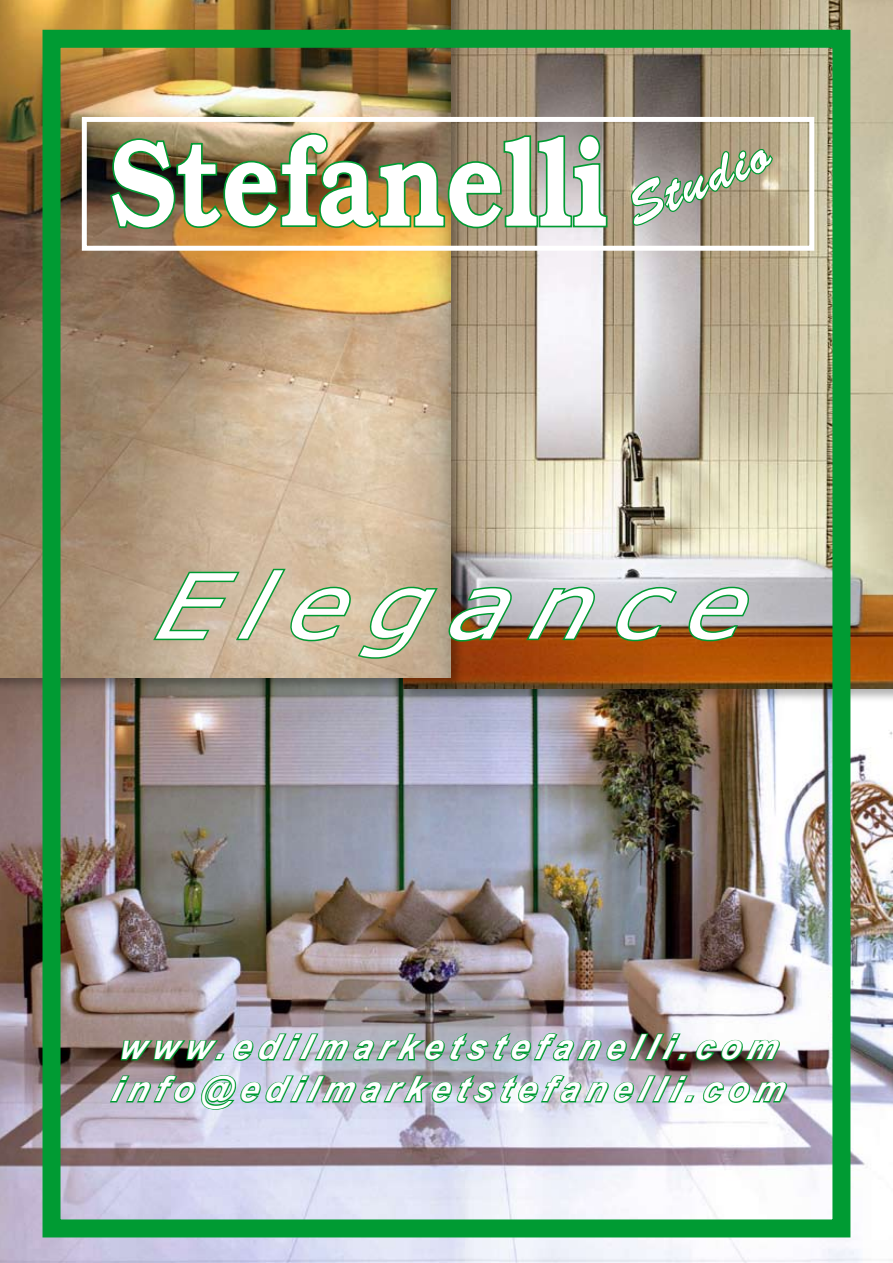
<style>
.page{position:relative;width:893px;height:1263px;background:#fff}
.page>*{position:absolute;margin:0;border:0;box-sizing:border-box;transform-origin:0 0}
.t1{font:italic 90px "Verdana";color:#fff;scale:1.1 1}
.t2{font:52.95px "Brush Script Std";color:#fff}
.t3{font:italic 700 34.5px/42px "Arial";color:#fff}
</style>
<div class="page">
<img style="left:0;top:691px;width:893px;height:572px">
<img style="left:465px;top:0;width:428px;height:689px">
<div style="left:0;top:0;width:465px;height:691px;background:#000;opacity:.3"></div>
<img style="left:0;top:0;width:451px;height:677px">
<div style="left:43px;top:30px;width:807px;height:1207px;border:18px solid #009b33"></div>
<svg style="left:151px;top:566px;width:289px;height:94px;background:#b1b48e"></svg>
<img style="left:446px;top:585px;width:69px;height:58px">
<svg style="left:524px;top:585px;width:74px;height:58px;background:#929f81"></svg>
<svg style="left:614px;top:585px;width:65px;height:58px;background:#98a589"></svg>
<svg style="left:685px;top:585px;width:67px;height:58px;background:#869d7a"></svg>
<div style="left:82px;top:117px;width:732px;height:134px;border:5px solid #fff"></div>
<img style="left:109px;top:132px;width:499px;height:98px">
<svg style="left:630px;top:147px;width:144px;height:82px;background:#8b9a7a"></svg>
<img style="left:119px;top:1030px;width:663px;height:33px">
<img style="left:109px;top:1072px;width:680px;height:39px">
<h2 class="t2" style="left:616px;top:182px;width:153px;rotate:-23deg">Studio</h2>
<h1 class="t1" style="left:152px;top:549px;width:565px">Elegance</h1>
<p class="t3" style="left:110px;top:1027px;width:687px">www.edilmarketstefanelli.com info@edilmarketstefanelli.com</p>
</div>
